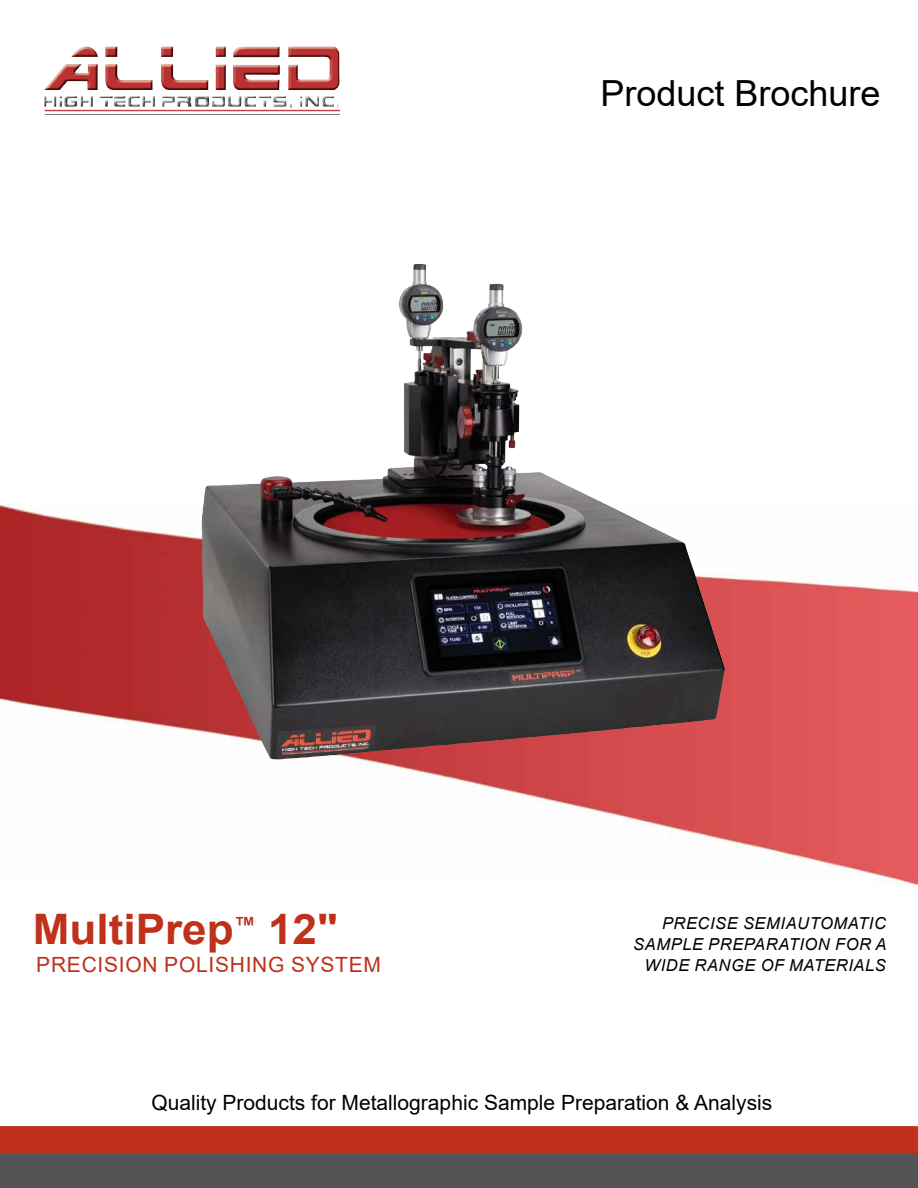
<style>
.page{position:relative;width:918px;height:1188px;background:#fff}
.page>*{position:absolute;margin:0;border:0;box-sizing:border-box;transform-origin:0 0}
.t1{font:700 42px "Arial";color:#bf311a;scale:1.05 1}
.t2{font:36px "Arial";color:#000}
.t3{font:21px "Arial";color:#000}
.t4{font:21px "Arial";letter-spacing:.035em;color:#bf311a}
.t5{font:italic 16.5px/21px "Arial";letter-spacing:.035em;color:#000;text-align:right}
</style>
<div class="page">
<img style="left:0;top:504px;width:918px;height:381px">
<svg style="left:0;top:1126px;width:918px;height:62px;background:#82453c"></svg>
<img style="left:201px;top:264px;width:524px;height:496px">
<img style="left:44px;top:46px;width:296px;height:44px">
<h2 class="t2" style="left:600px;top:69px;width:282px">Product Brochure</h2>
<h1 class="t1" style="left:33px;top:900px;width:292px">MultiPrep<sup>™</sup> 12"</h1>
<p class="t4" style="left:36px;top:950px;width:346px">PRECISION POLISHING SYSTEM</p>
<p class="t5" style="left:633px;top:913px;width:255px">PRECISE SEMIAUTOMATIC<br>SAMPLE PREPARATION FOR A<br>WIDE RANGE OF MATERIALS</p>
<p class="t3" style="left:151px;top:1088px;width:622px">Quality Products for Metallographic Sample Preparation &amp; Analysis</p>
</div>
